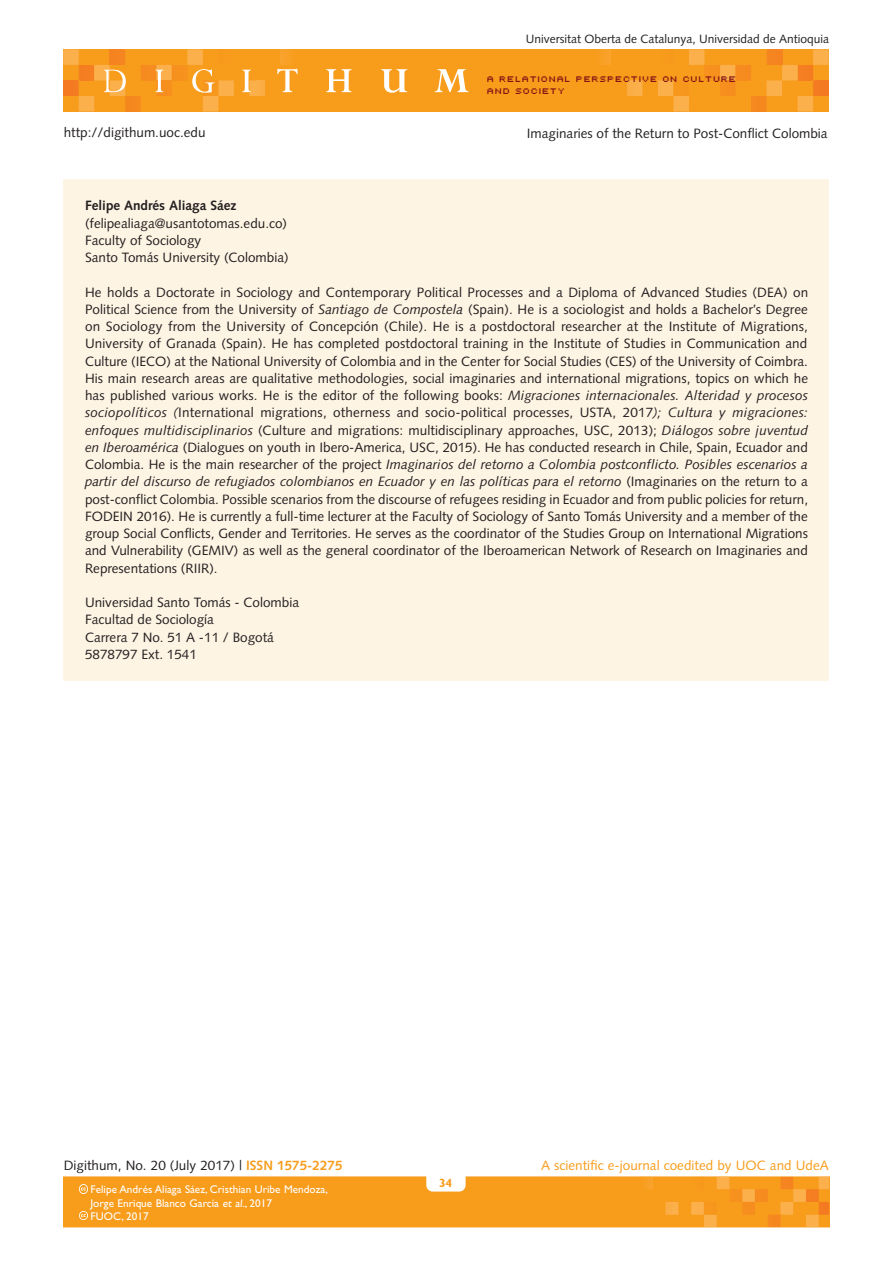
<style>
.page{position:relative;width:893px;height:1263px;background:#fff}
.page>*{position:absolute;margin:0;border:0;box-sizing:border-box;transform-origin:0 0}
._05_Curriculum_autor{font:13.5px/17.2px "Syntax LT";color:#231f20;text-align:justify}
.t1{font:13.5px "Syntax LT";color:#f89c1c}
._05_Curriculum_autor-2{font:700 13.5px "Syntax LT";color:#231f20}
.t2{font:12px "Syntax LT";color:#231f20}
.t3{font:700 12px "Gill Sans";color:#f89c1c}
.t4{font:11.25px/13.5px "Gill Sans";color:#fff}
.t5{font:9px/12px "Uni 0554";color:#821316}
.s1{font-style:italic}
.s2{font-weight:700;color:#f89c1c}
</style>
<div class="page">
<div style="left:63px;top:49px;width:766px;height:62px;background:#f89c1c"></div>
<hr style="left:265px;top:49px;width:1px;height:62px;background:#faab40">
<hr style="left:278px;top:49px;width:2px;height:62px;background:#f9a430">
<hr style="left:625px;top:49px;width:2px;height:62px;background:#faab40">
<hr style="left:612px;top:49px;width:1px;height:62px;background:#f9a430">
<svg style="left:605px;top:49px;width:6px;height:16px"></svg>
<svg style="left:627px;top:49px;width:202px;height:62px"></svg>
<hr style="left:815px;top:80px;width:4px;height:16px;background:#f47b21">
<hr style="left:819px;top:80px;width:3px;height:16px;background:#f47a21">
<hr style="left:822px;top:80px;width:3px;height:16px;background:#f47921">
<hr style="left:825px;top:80px;width:4px;height:16px;background:#f47921">
<svg style="left:63px;top:49px;width:202px;height:62px"></svg>
<svg style="left:277px;top:49px;width:21px;height:43px"></svg>
<svg style="left:326px;top:69px;width:26px;height:23px"></svg>
<svg style="left:381px;top:69px;width:26px;height:24px"></svg>
<svg style="left:434px;top:69px;width:35px;height:23px"></svg>
<hr style="left:829px;top:1177px;width:1px;height:50px;background:#f47921">
<svg style="left:64px;top:1177px;width:765px;height:50px;background:#f89d21"></svg>
<div style="left:64px;top:179px;width:765px;height:501px;background:#fef4e4"></div>
<p class="t2" style="left:526px;top:32px;width:305px">Universitat Oberta de Catalunya, Universidad de Antioquia</p>
<p class="t5" style="left:488px;top:72px;width:251px">A RELATIONAL PERSPECTIVE ON CULTURE<br>AND SOCIETY</p>
<p class="_05_Curriculum_autor" style="left:64px;top:123px;width:143px">http://digithum.uoc.edu</p>
<p class="_05_Curriculum_autor" style="left:527px;top:125px;width:302px">Imaginaries of the Return to Post-Conflict Colombia</p>
<p class="_05_Curriculum_autor-2" style="left:85px;top:198px;width:153px">Felipe Andrés Aliaga Sáez</p>
<p class="_05_Curriculum_autor" style="left:85px;top:214px;width:204px">(felipealiaga@usantotomas.edu.co)</p>
<p class="_05_Curriculum_autor" style="left:85px;top:232px;width:118px">Faculty of Sociology</p>
<p class="_05_Curriculum_autor" style="left:85px;top:249px;width:205px">Santo Tomás University (Colombia)</p>
<p class="_05_Curriculum_autor" style="left:85px;top:283px;width:725px">He holds a Doctorate in Sociology and Contemporary Political Processes and a Diploma of Advanced Studies (DEA) on Political Science from the University of <span class="s1">Santiago de Compostela</span> (Spain). He is a sociologist and holds a Bachelor’s Degree on Sociology from the University of Concepción (Chile). He is a postdoctoral researcher at the Institute of Migrations, University of Granada (Spain). He has completed postdoctoral training in the Institute of Studies in Communication and Culture (IECO) at the National University of Colombia and in the Center for Social Studies (CES) of the University of Coimbra.<br>His main research areas are qualitative methodologies, social imaginaries and international migrations, topics on which he has published various works. He is the editor of the following books: <span class="s1">Migraciones internacionales. Alteridad y procesos sociopolíticos (</span>International migrations, otherness and socio-political processes, USTA, 2017<span class="s1">); Cultura y migraciones: enfoques multidisciplinarios</span> (Culture and migrations: multidisciplinary approaches, USC, 2013); <span class="s1">Diálogos sobre juventud en Iberoamérica</span> (Dialogues on youth in Ibero-America, USC, 2015). He has conducted research in Chile, Spain, Ecuador and Colombia. He is the main researcher of the project <span class="s1">Imaginarios del retorno a Colombia postconflicto. Posibles escenarios a partir del discurso de refugiados colombianos en Ecuador y en las políticas para el retorno</span> (Imaginaries on the return to a post-conflict Colombia. Possible scenarios from the discourse of refugees residing in Ecuador and from public policies for return, FODEIN 2016). He is currently a full-time lecturer at the Faculty of Sociology of Santo Tomás University and a member of the group Social Conflicts, Gender and Territories. He serves as the coordinator of the Studies Group on International Migrations and Vulnerability (GEMIV) as well as the general coordinator of the Iberoamerican Network of Research on Imaginaries and Representations (RIIR).</p>
<p class="_05_Curriculum_autor" style="left:85px;top:594px;width:216px">Universidad Santo Tomás - Colombia</p>
<p class="_05_Curriculum_autor" style="left:85px;top:611px;width:131px">Facultad de Sociología</p>
<p class="_05_Curriculum_autor" style="left:85px;top:628px;width:190px">Carrera 7 No. 51 A -11 / Bogotá</p>
<p class="_05_Curriculum_autor" style="left:85px;top:646px;width:113px">5878797 Ext. 1541</p>
<p class="_05_Curriculum_autor" style="left:64px;top:1156px;width:280px">Digithum, No. 20 (July 2017) | <span class="s2">ISSN 1575-2275</span></p>
<p class="t1" style="left:541px;top:1157px;width:289px">A scientific e-journal coedited by UOC and UdeA</p>
<p class="t3" style="left:439px;top:1176px;width:15px">34</p>
<p class="t4" style="left:91px;top:1183px;width:239px">Felipe Andrés Aliaga Sáez, Cristhian Uribe Mendoza,<br>Jorge Enrique Blanco García et al., 2017<br>FUOC, 2017</p>
</div>
